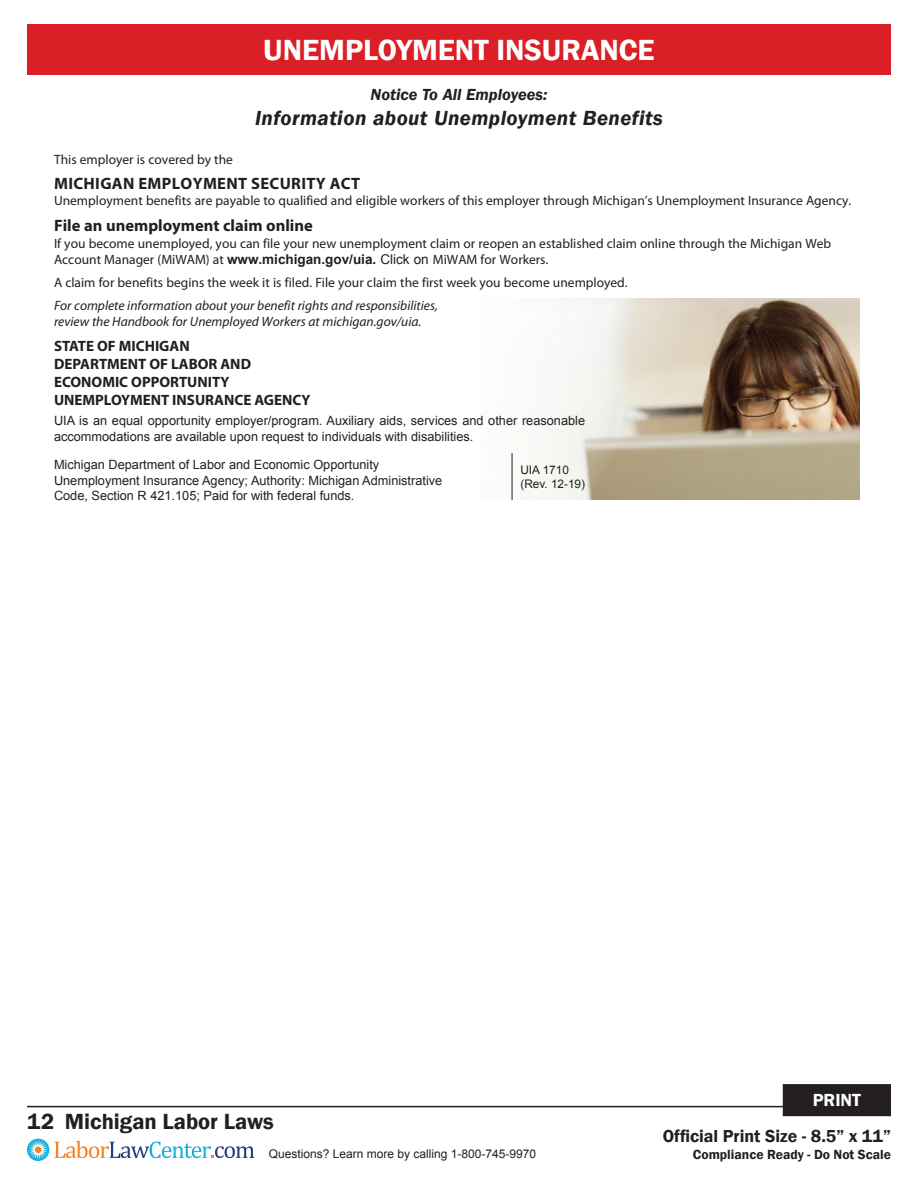
<style>
.page{position:relative;width:918px;height:1188px;background:#fff}
.page>*{position:absolute;margin:0;border:0;box-sizing:border-box;transform-origin:0 0}
.t1{font:600 30px "Franklin Gothic";color:#fff}
.t2{font:600 22.5px "Franklin Gothic";color:#231f20}
.t3{font:italic 600 21px "Franklin Gothic";letter-spacing:.02em;color:#231f20}
.t4{font:600 18px "Franklin Gothic";color:#fff}
.t5{font:600 17.85px "Franklin Gothic";color:#231f20}
.t6{font:700 16.5px "Myriad Pro";letter-spacing:.02em;color:#231f20}
.t7{font:700 16.5px "Myriad Pro";color:#231f20}
.t8{font:italic 600 16.5px "Franklin Gothic";color:#231f20}
.t9{font:700 15px/18px "Myriad Pro";color:#231f20}
.t10{font:600 13.65px "Franklin Gothic";color:#231f20}
.t11{font:13.5px/16.2px "Myriad Pro";color:#231f20}
.t12{font:italic 13.5px "Myriad Pro";color:#231f20}
.t13{font:12.75px/15.3px "Arial";color:#231f20}
.t14{font:12px "Arial";color:#231f20}
.t15{font:11.85px "Arial";color:#231f20}
.s1{font-family:"Arial";font-weight:700}
.s2{font-family:"Arial"}
</style>
<div class="page">
<hr style="left:27px;top:1106px;width:864px;height:1px;background:#231f20">
<svg style="left:27px;top:1139px;width:22px;height:22px"></svg>
<div style="left:35px;top:1146px;width:7px;height:7px;background:#f58320;border-radius:50%"></div>
<svg style="left:55px;top:1141px;width:199px;height:17px"></svg>
<div style="left:784px;top:1086px;width:106px;height:29px;background:#231f20"></div>
<div style="left:783px;top:1084px;width:108px;height:32px;border:3px solid #231f20"></div>
<div style="left:27px;top:24px;width:864px;height:50px;background:#da1f26"></div>
<img style="left:511px;top:298px;width:349px;height:202px">
<hr style="left:512px;top:453px;width:1px;height:47px;background:#231f20">
<p class="t1" style="left:263px;top:31px;width:393px">UNEMPLOYMENT INSURANCE</p>
<p class="t8" style="left:371px;top:84px;width:178px">Notice To All Employees:</p>
<p class="t3" style="left:255px;top:105px;width:409px">Information about Unemployment Benefits</p>
<p class="t11" style="left:54px;top:152px;width:181px">This employer is covered by the</p>
<p class="t6" style="left:54px;top:172px;width:307px">MICHIGAN EMPLOYMENT SECURITY ACT</p>
<p class="t11" style="left:54px;top:192px;width:799px">Unemployment benefits are payable to qualified and eligible workers of this employer through Michigan’s Unemployment Insurance Agency.</p>
<p class="t7" style="left:54px;top:215px;width:260px">File an unemployment claim online</p>
<p class="t11" style="left:54px;top:235px;width:779px">If you become unemployed, you can file your new unemployment claim or reopen an established claim online through the Michigan Web<br>Account Manager (MiWAM) at <span class="s1">www.michigan.gov/uia.</span> <span class="s2">Click on</span> MiWAM for Workers.</p>
<p class="t11" style="left:54px;top:274px;width:575px">A claim for benefits begins the week it is filed. File your claim the first week you become unemployed.</p>
<p class="t12" style="left:54px;top:297px;width:385px">For complete information about your benefit rights and responsibilities,</p>
<p class="t12" style="left:54px;top:313px;width:369px">review the Handbook for Unemployed Workers at michigan.gov/uia.</p>
<p class="t9" style="left:54px;top:337px;width:137px">STATE OF MICHIGAN</p>
<p class="t9" style="left:54px;top:355px;width:258px">DEPARTMENT OF LABOR AND<br>ECONOMIC OPPORTUNITY<br>UNEMPLOYMENT INSURANCE AGENCY</p>
<p class="t13" style="left:54px;top:413px;width:533px">UIA is an equal opportunity employer/program. Auxiliary aids, services and other reasonable accommodations are available upon request to individuals with disabilities.</p>
<p class="t13" style="left:54px;top:457px;width:327px">Michigan Department of Labor and Economic Opportunity</p>
<p class="t13" style="left:54px;top:473px;width:390px">Unemployment Insurance Agency; Authority: Michigan Administrative</p>
<p class="t13" style="left:54px;top:488px;width:302px">Code, Section R 421.105; Paid for with federal funds.</p>
<p class="t15" style="left:520px;top:462px;width:50px">UIA 1710</p>
<p class="t15" style="left:520px;top:476px;width:66px">(Rev. 12-19)</p>
<h2 class="t2" style="left:27px;top:1107px;width:248px">12 Michigan Labor Laws</h2>
<p class="t14" style="left:269px;top:1146px;width:269px">Questions? Learn more by calling 1-800-745-9970</p>
<h3 class="t4" style="left:813px;top:1089px;width:50px">PRINT</h3>
<h3 class="t5" style="left:663px;top:1125px;width:230px">Official Print Size - 8.5” x 11”</h3>
<p class="t10" style="left:693px;top:1146px;width:200px">Compliance Ready - Do Not Scale</p>
</div>
